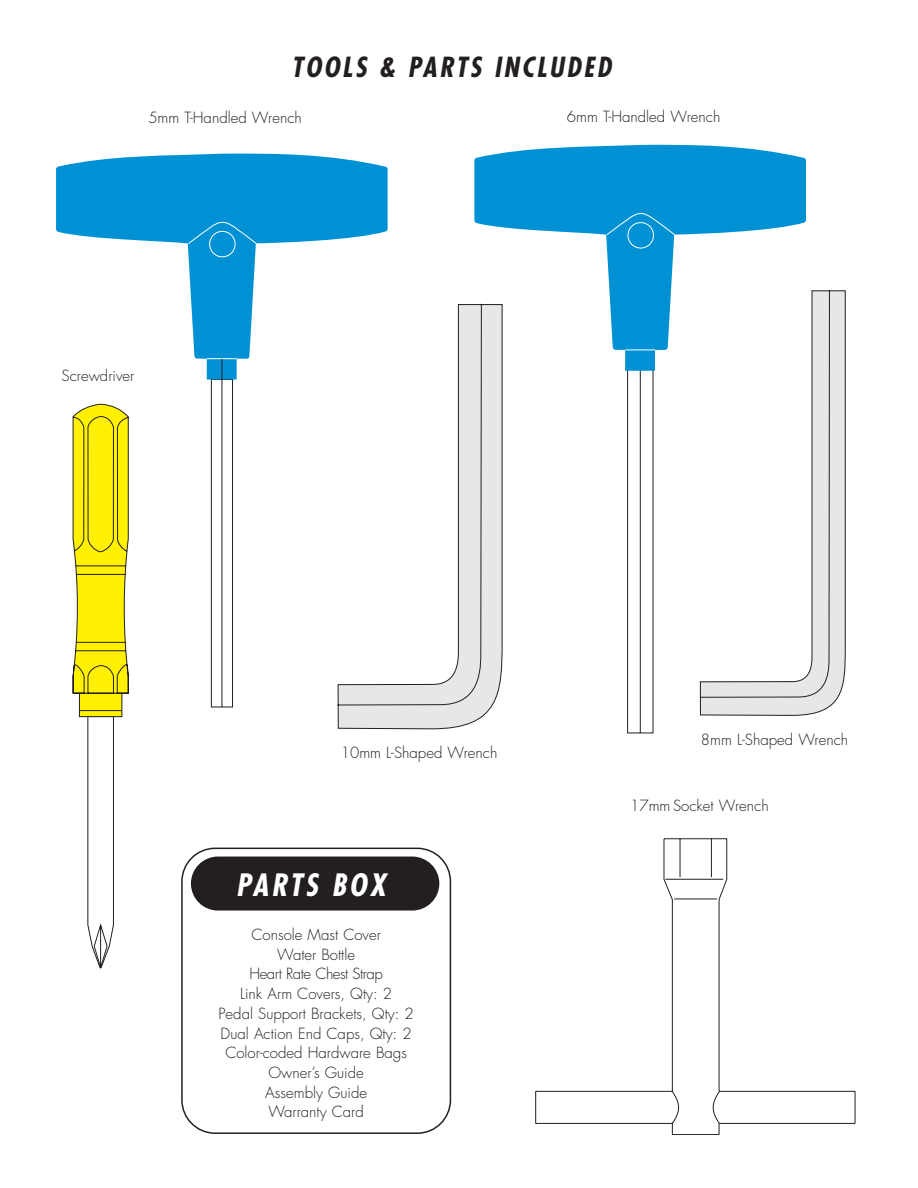
<style>
.page{position:relative;width:918px;height:1188px;background:#fff}
.page>*{position:absolute;margin:0;border:0;box-sizing:border-box;transform-origin:0 0}
.t1{font:italic 700 condensed 30px "Futura";color:#fff}
.t2{font:italic 700 condensed 27px "Futura";color:#231f20}
.t3{font:300 15px/19.6px "Futura";color:#231f20;text-align:center}
</style>
<div class="page">
<div style="left:211px;top:379px;width:22px;height:328px;border:1px solid #231f20"></div>
<svg style="left:56px;top:154px;width:332px;height:226px"></svg>
<svg style="left:187px;top:215px;width:70px;height:144px;background:#1d9dd9"></svg>
<hr style="left:222px;top:359px;width:1px;height:348px;background:#231f20">
<div style="left:209px;top:231px;width:26px;height:26px;border:1px solid #fff;border-radius:50%"></div>
<svg style="left:535px;top:838px;width:320px;height:297px"></svg>
<svg style="left:73px;top:404px;width:56px;height:564px"></svg>
<svg style="left:699px;top:290px;width:147px;height:426px"></svg>
<svg style="left:181px;top:848px;width:270px;height:286px"></svg>
<div style="left:191px;top:857px;width:248px;height:54px;background:#231f20;border-radius:27px"></div>
<svg style="left:474px;top:145px;width:332px;height:226px"></svg>
<svg style="left:606px;top:206px;width:70px;height:527px"></svg>
<svg style="left:337px;top:303px;width:166px;height:426px"></svg>
<h2 class="t2" style="left:292px;top:55px;width:325px">TOOLS &amp; PARTS INCLUDED</h2>
<p class="t3" style="left:148px;top:109px;width:155px">5mm T-Handled Wrench</p>
<p class="t3" style="left:567px;top:108px;width:155px">6mm T-Handled Wrench</p>
<p class="t3" style="left:62px;top:367px;width:74px">Screwdriver</p>
<p class="t3" style="left:341px;top:744px;width:158px">10mm L-Shaped Wrench</p>
<h1 class="t1" style="left:236px;top:872px;width:156px">PARTS BOX</h1>
<p class="t3" style="left:219px;top:926px;width:197px">Console Mast Cover<br>Water Bottle<br>Heart Rate Chest Strap<br>Link Arm Covers, Qty: 2<br>Pedal Support Brackets, Qty: 2<br>Dual Action End Caps, Qty: 2<br>Color-coded Hardware Bags<br>Owner’s Guide<br>Assembly Guide<br>Warranty Card</p>
<p class="t3" style="left:701px;top:731px;width:149px">8mm L-Shaped Wrench</p>
<p class="t3" style="left:630px;top:797px;width:140px">17mm Socket Wrench</p>
</div>
